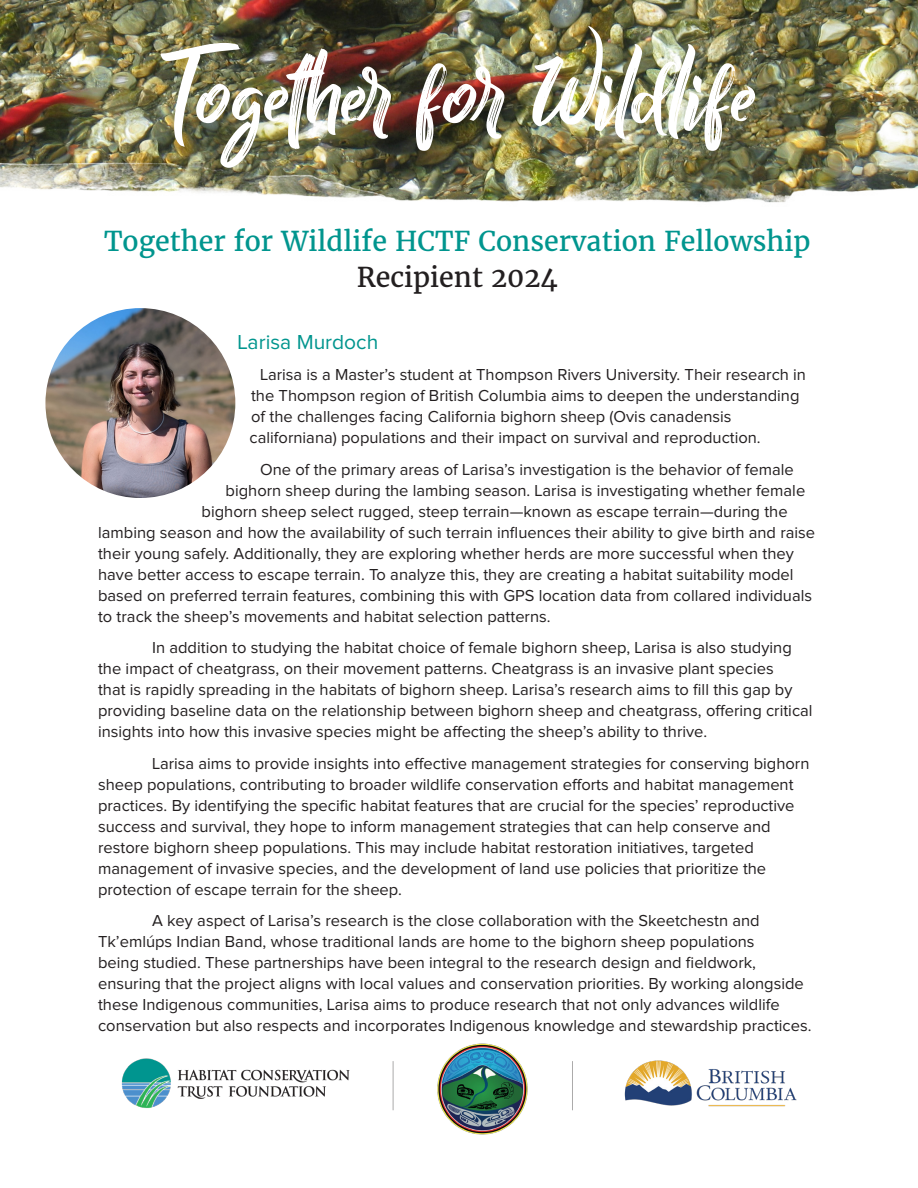
<style>
.page{position:relative;width:918px;height:1188px;background:#fff}
.page>*{position:absolute;margin:0;border:0;box-sizing:border-box;transform-origin:0 0}
.Body{font:109.5px "Billy Ohio";color:#fff}
.Hearder{font:27px "Merriweather";color:#00958e}
.Hearder-2{font:27px "Merriweather";color:#231f20}
.Body-2{font:21px "Proxima Nova";color:#00958e}
.Body-3{font:16.5px/21px "Proxima Nova";color:#231f20}
</style>
<div class="page">
<img style="left:0;top:0;width:918px;height:141px">
<img style="left:0;top:141px;width:918px;height:62px">
<img style="left:121px;top:1043px;width:676px;height:92px">
<img style="left:44px;top:307px;width:193px;height:193px;border-radius:96px">
<p class="Body" style="left:162px;top:26px;width:595px">Together for Wildlife</p>
<p class="Hearder" style="left:104px;top:223px;width:708px">Together for Wildlife HCTF Conservation Fellowship</p>
<p class="Hearder-2" style="left:357px;top:259px;width:203px">Recipient 2024</p>
<p class="Body-2" style="left:238px;top:332px;width:142px">Larisa Murdoch</p>
<p class="Body-3" style="left:250px;top:365px;width:558px;text-indent:10px">Larisa is a Master’s student at Thompson Rivers University. Their research in the Thompson region of British Columbia aims to deepen the understanding of the challenges facing California bighorn sheep (Ovis canadensis californiana) populations and their impact on survival and reproduction.</p>
<p class="Body-3" style="left:260px;top:460px;width:535px">One of the primary areas of Larisa’s investigation is the behavior of female</p>
<p class="Body-3" style="left:226px;top:481px;width:581px">bighorn sheep during the lambing season. Larisa is investigating whether female</p>
<p class="Body-3" style="left:202px;top:502px;width:588px">bighorn sheep select rugged, steep terrain—known as escape terrain—during the</p>
<p class="Body-3" style="left:98px;top:523px;width:719px">lambing season and how the availability of such terrain influences their ability to give birth and raise</p>
<p class="Body-3" style="left:98px;top:544px;width:697px">their young safely. Additionally, they are exploring whether herds are more successful when they</p>
<p class="Body-3" style="left:98px;top:565px;width:697px">have better access to escape terrain. To analyze this, they are creating a habitat suitability model</p>
<p class="Body-3" style="left:98px;top:586px;width:716px">based on preferred terrain features, combining this with GPS location data from collared individuals</p>
<p class="Body-3" style="left:98px;top:607px;width:454px">to track the sheep’s movements and habitat selection patterns.</p>
<p class="Body-3" style="left:98px;top:638px;width:716px;text-indent:54px">In addition to studying the habitat choice of female bighorn sheep, Larisa is also studying the impact of cheatgrass, on their movement patterns. Cheatgrass is an invasive plant species<br>that is rapidly spreading in the habitats of bighorn sheep. Larisa’s research aims to fill this gap by providing baseline data on the relationship between bighorn sheep and cheatgrass, offering critical insights into how this invasive species might be affecting the sheep’s ability to thrive.</p>
<p class="Body-3" style="left:98px;top:754px;width:713px;text-indent:54px">Larisa aims to provide insights into effective management strategies for conserving bighorn sheep populations, contributing to broader wildlife conservation efforts and habitat management practices. By identifying the specific habitat features that are crucial for the species’ reproductive success and survival, they hope to inform management strategies that can help conserve and restore bighorn sheep populations. This may include habitat restoration initiatives, targeted management of invasive species, and the development of land use policies that prioritize the protection of escape terrain for the sheep.</p>
<p class="Body-3" style="left:98px;top:911px;width:715px;text-indent:54px">A key aspect of Larisa’s research is the close collaboration with the Skeetchestn and Tk’emlúps Indian Band, whose traditional lands are home to the bighorn sheep populations<br>being studied. These partnerships have been integral to the research design and fieldwork, ensuring that the project aligns with local values and conservation priorities. By working alongside these Indigenous communities, Larisa aims to produce research that not only advances wildlife conservation but also respects and incorporates Indigenous knowledge and stewardship practices.</p>
</div>
